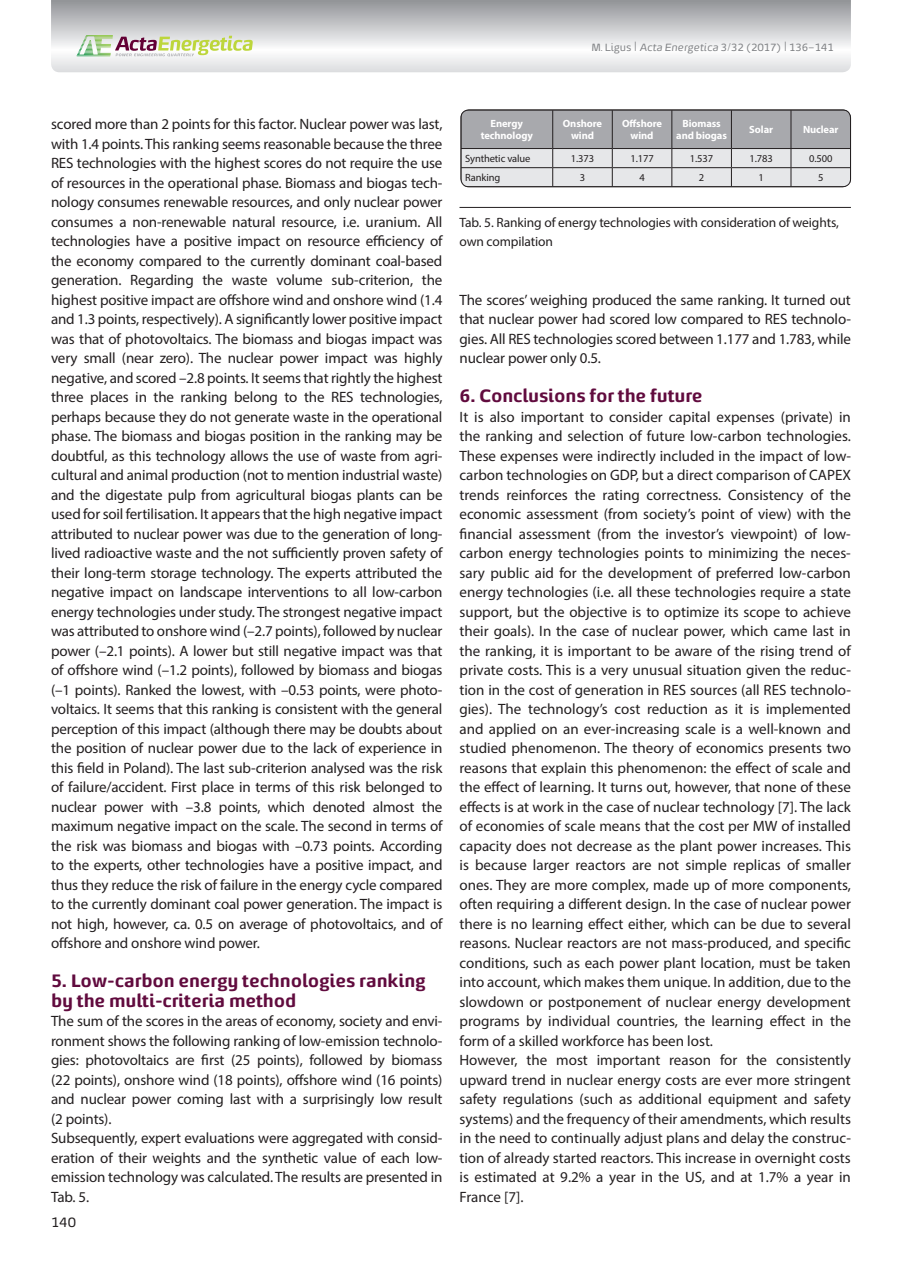
<style>
.page{position:relative;width:902px;height:1263px;background:#fff}
.page>*{position:absolute;margin:0;border:0;box-sizing:border-box;transform-origin:0 0}
.t1{font:700 18px/19.5px "Energa";letter-spacing:-.01em;color:#610b3e}
.t2{font:15px/19.5px "Myriad Pro";color:#231f20;text-align:justify}
.t3{font:13.5px/19.5px "Myriad Pro";letter-spacing:-.01em;color:#231f20}
.t4{font:13.5px "Energa";color:#231f20}
.t5{font:700 10.5px/12px "Myriad Pro";letter-spacing:-.01em;color:#fff;text-align:center}
.t6{font:10.5px "Myriad Pro";letter-spacing:-.01em;color:#231f20}
.t7{font:10.5px "Energa";letter-spacing:-.01em;color:#808285}
.s1{font-size:13.5px}
.s2{font-style:italic}
</style>
<div class="page">
<svg style="left:51px;top:0;width:799px;height:72px"></svg>
<svg style="left:76px;top:35px;width:177px;height:21px"></svg>
<hr style="left:459px;top:207px;width:391px;height:1px;background:#231f20">
<svg style="left:462px;top:110px;width:389px;height:77px;background:#bfc0c3"></svg>
<div style="left:460px;top:110px;width:390px;height:77px;border:1px solid #231f20;border-radius:8px"></div>
<p class="t7" style="left:591px;top:41px;width:244px">M. Ligus <span class="s1">|</span> <span class="s2">Acta Energetica</span> 3/32 (2017) <span class="s1">|</span> 136–141</p>
<p class="t2" style="left:51px;top:114px;width:393px">scored more than 2 points for this factor. Nuclear power was last, with 1.4 points. This ranking seems reasonable because the three RES technologies with the highest scores do not require the use of resources in the operational phase. Biomass and biogas tech&shy;nology consumes renewable resources, and only nuclear power consumes a non-renewable natural resource, i.e. uranium. All technologies have a positive impact on resource efficiency of the economy compared to the currently dominant coal-based generation. Regarding the waste volume sub-criterion, the highest positive impact are offshore wind and onshore wind (1.4 and 1.3 points, respectively). A significantly lower positive impact was that of photovoltaics. The biomass and biogas impact was very small (near zero). The nuclear power impact was highly negative, and scored –2.8 points. It seems that rightly the highest three places in the ranking belong to the RES technologies, perhaps because they do not generate waste in the operational phase. The biomass and biogas position in the ranking may be doubtful, as this technology allows the use of waste from agri&shy;cultural and animal production (not to mention industrial waste) and the digestate pulp from agricultural biogas plants can be used for soil fertilisation. It appears that the high negative impact attributed to nuclear power was due to the generation of long&shy;lived radioactive waste and the not sufficiently proven safety of their long-term storage technology. The experts attributed the negative impact on landscape interventions to all low-carbon energy technologies under study. The strongest negative impact was attributed to onshore wind (–2.7 points), followed by nuclear power (–2.1 points). A lower but still negative impact was that of offshore wind (–1.2 points), followed by biomass and biogas (–1 points). Ranked the lowest, with –0.53 points, were photo&shy;voltaics. It seems that this ranking is consistent with the general perception of this impact (although there may be doubts about the position of nuclear power due to the lack of experience in this field in Poland). The last sub-criterion analysed was the risk of failure/accident. First place in terms of this risk belonged to nuclear power with –3.8 points, which denoted almost the maximum negative impact on the scale. The second in terms of the risk was biomass and biogas with –0.73 points. According to the experts, other technologies have a positive impact, and thus they reduce the risk of failure in the energy cycle compared to the currently dominant coal power generation. The impact is not high, however, ca. 0.5 on average of photovoltaics, and of offshore and onshore wind power.</p>
<p class="t1" style="left:51px;top:970px;width:376px">5. Low-carbon energy technologies ranking by the multi-criteria method</p>
<p class="t2" style="left:51px;top:1011px;width:393px;text-align:left">The sum of the scores in the areas of economy, society and envi&shy;ronment shows the following ranking of low-emission technolo&shy;gies: photovoltaics are first (25 points), followed by biomass (22 points), onshore wind (18 points), offshore wind (16 points) and nuclear power coming last with a surprisingly low result (2 points).<br>Subsequently, expert evaluations were aggregated with consid&shy;eration of their weights and the synthetic value of each low&shy;emission technology was calculated. The results are presented in Tab. 5.</p>
<p class="t4" style="left:51px;top:1213px;width:26px">140</p>
<p class="t5" style="left:480px;top:117px;width:54px">Energy technology</p>
<p class="t5" style="left:562px;top:117px;width:41px">Onshore wind</p>
<p class="t5" style="left:622px;top:117px;width:41px">Offshore wind</p>
<p class="t5" style="left:676px;top:117px;width:52px">Biomass and biogas</p>
<p class="t5" style="left:749px;top:123px;width:25px">Solar</p>
<p class="t5" style="left:803px;top:123px;width:37px">Nuclear</p>
<p class="t6" style="left:465px;top:152px;width:67px">Synthetic value</p>
<p class="t6" style="left:570px;top:152px;width:25px">1.373</p>
<p class="t6" style="left:630px;top:152px;width:25px">1.177</p>
<p class="t6" style="left:690px;top:152px;width:25px">1.537</p>
<p class="t6" style="left:749px;top:152px;width:25px">1.783</p>
<p class="t6" style="left:809px;top:152px;width:25px">0.500</p>
<p class="t6" style="left:465px;top:171px;width:37px">Ranking</p>
<p class="t6" style="left:579px;top:171px;width:7px">3</p>
<p class="t6" style="left:639px;top:171px;width:7px">4</p>
<p class="t6" style="left:698px;top:171px;width:7px">2</p>
<p class="t6" style="left:758px;top:171px;width:7px">1</p>
<p class="t6" style="left:818px;top:171px;width:7px">5</p>
<p class="t3" style="left:459px;top:212px;width:381px">Tab. 5. Ranking of energy technologies with consideration of weights, own compilation</p>
<p class="t2" style="left:459px;top:290px;width:393px">The scores’ weighing produced the same ranking. It turned out that nuclear power had scored low compared to RES technolo&shy;gies. All RES technologies scored between 1.177 and 1.783, while nuclear power only 0.5.</p>
<p class="t1" style="left:459px;top:385px;width:245px">6. Conclusions for the future</p>
<p class="t2" style="left:459px;top:407px;width:393px;text-align:left">It is also important to consider capital expenses (private) in the ranking and selection of future low-carbon technologies.<br>These expenses were indirectly included in the impact of low&shy;carbon technologies on GDP, but a direct comparison of CAPEX trends reinforces the rating correctness. Consistency of the economic assessment (from society’s point of view) with the financial assessment (from the investor’s viewpoint) of low&shy;carbon energy technologies points to minimizing the neces&shy;sary public aid for the development of preferred low-carbon energy technologies (i.e. all these technologies require a state support, but the objective is to optimize its scope to achieve their goals). In the case of nuclear power, which came last in the ranking, it is important to be aware of the rising trend of private costs. This is a very unusual situation given the reduc&shy;tion in the cost of generation in RES sources (all RES technolo&shy;gies). The technology’s cost reduction as it is implemented and applied on an ever-increasing scale is a well-known and studied phenomenon. The theory of economics presents two reasons that explain this phenomenon: the effect of scale and the effect of learning. It turns out, however, that none of these effects is at work in the case of nuclear technology [7]. The lack of economies of scale means that the cost per MW of installed capacity does not decrease as the plant power increases. This is because larger reactors are not simple replicas of smaller ones. They are more complex, made up of more components, often requiring a different design. In the case of nuclear power there is no learning effect either, which can be due to several reasons. Nuclear reactors are not mass-produced, and specific conditions, such as each power plant location, must be taken into account, which makes them unique. In addition, due to the slowdown or postponement of nuclear energy development programs by individual countries, the learning effect in the form of a skilled workforce has been lost.<br>However, the most important reason for the consistently upward trend in nuclear energy costs are ever more stringent safety regulations (such as additional equipment and safety systems) and the frequency of their amendments, which results in the need to continually adjust plans and delay the construc&shy;tion of already started reactors. This increase in overnight costs is estimated at 9.2% a year in the US, and at 1.7% a year in France [7].</p>
</div>
